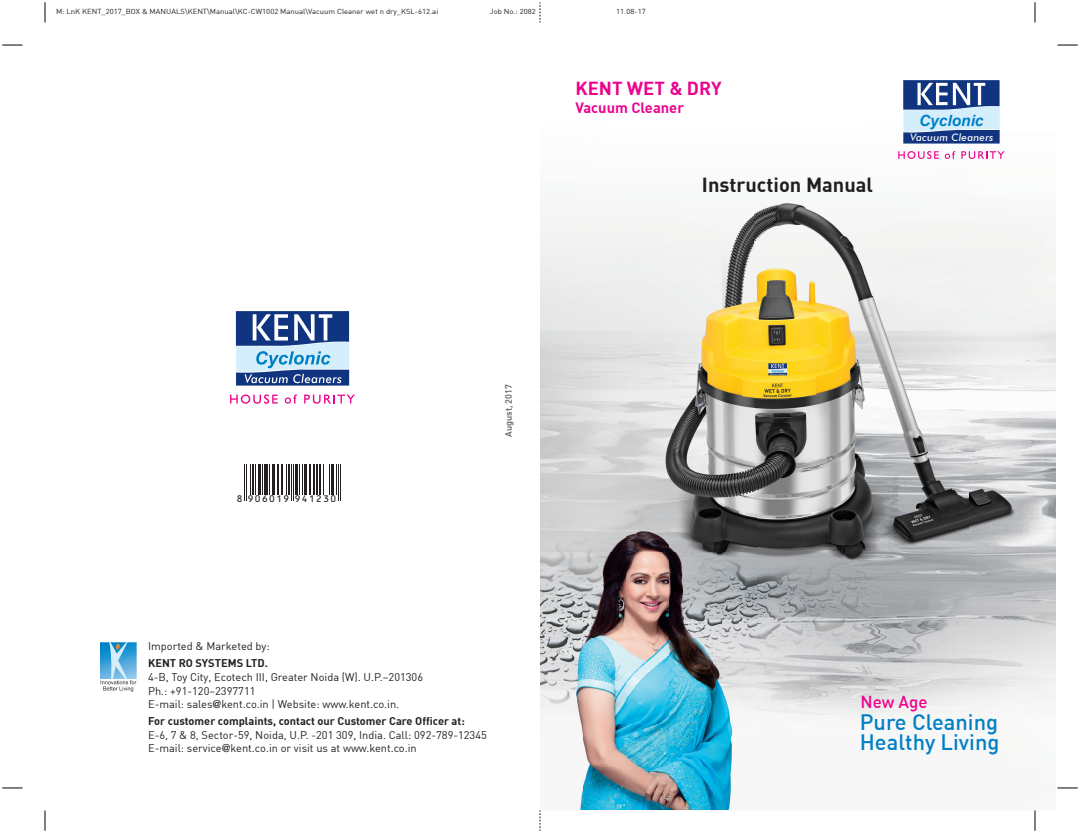
<style>
.page{position:relative;width:1080px;height:833px;background:#fff}
.page>*{position:absolute;margin:0;border:0;box-sizing:border-box;transform-origin:0 0}
.t1{font:500 21.88px/20.5px "DIN";color:#007ec6}
.t2{font:700 20px "DIN";color:#231f20}
.t3{font:700 18.5px "DIN";color:#ed028c}
.t4{font:500 17px "DIN";color:#ed028c}
.t5{font:italic 700 15.5px "Arial";color:#007ec6}
.t6{font:700 14.75px "DIN";color:#ed028c}
.t7{font:11px/13.6px "DIN";color:#231f20}
.t8{font:700 11px "DIN";color:#231f20}
.t9{font:10.5px "OCRB10 Pitch BT";letter-spacing:.07em;color:#231f20}
.t10{font:italic 500 10.25px "Futura BT";letter-spacing:.025em;color:#fff}
.t11{font:500 9.12px "DIN";color:#57585a}
.t12{font:7.25px "DIN";color:#231f20;scale:1.07 1}
.s1{font-family:"Helvetica 65";font-weight:500}
</style>
<div class="page">
<img style="left:540px;top:22px;width:430px;height:525px">
<img style="left:970px;top:22px;width:86px;height:695px">
<img style="left:756px;top:547px;width:214px;height:179px">
<svg style="left:45px;top:2px;width:1px;height:21px"></svg>
<svg style="left:2px;top:45px;width:20px;height:1px"></svg>
<svg style="left:2px;top:787px;width:20px;height:1px"></svg>
<svg style="left:45px;top:810px;width:1px;height:20px"></svg>
<svg style="left:540px;top:2px;width:1px;height:20px"></svg>
<svg style="left:540px;top:810px;width:1px;height:20px"></svg>
<svg style="left:1035px;top:2px;width:1px;height:21px"></svg>
<svg style="left:1058px;top:45px;width:20px;height:1px"></svg>
<svg style="left:1058px;top:787px;width:20px;height:1px"></svg>
<svg style="left:1035px;top:810px;width:1px;height:20px"></svg>
<svg style="left:903px;top:80px;width:97px;height:63px;background:#6f8cb8"></svg>
<svg style="left:945px;top:151px;width:10px;height:8px"></svg>
<svg style="left:898px;top:151px;width:41px;height:8px"></svg>
<svg style="left:961px;top:151px;width:44px;height:8px"></svg>
<img style="left:540px;top:510px;width:216px;height:300px">
<svg style="left:285px;top:394px;width:12px;height:9px"></svg>
<svg style="left:230px;top:394px;width:48px;height:9px"></svg>
<svg style="left:304px;top:394px;width:51px;height:9px"></svg>
<svg style="left:236px;top:311px;width:113px;height:74px;background:#6b8bb9"></svg>
<img style="left:100px;top:642px;width:1px;height:36px">
<svg style="left:101px;top:642px;width:35px;height:49px;background:#7fbadc"></svg>
<hr style="left:244px;top:465px;width:1px;height:35px;background:#231f20">
<hr style="left:246px;top:465px;width:1px;height:35px;background:#231f20">
<svg style="left:250px;top:465px;width:6px;height:29px"></svg>
<hr style="left:258px;top:465px;width:3px;height:29px;background:#231f20">
<svg style="left:262px;top:465px;width:1px;height:29px"></svg>
<hr style="left:264px;top:465px;width:4px;height:29px;background:#231f20">
<hr style="left:273px;top:465px;width:2px;height:29px;background:#231f20">
<svg style="left:277px;top:465px;width:1px;height:29px"></svg>
<hr style="left:281px;top:465px;width:2px;height:29px;background:#231f20">
<svg style="left:286px;top:465px;width:1px;height:29px"></svg>
<hr style="left:288px;top:465px;width:2px;height:29px;background:#231f20">
<hr style="left:291px;top:465px;width:1px;height:35px;background:#231f20">
<hr style="left:293px;top:465px;width:1px;height:35px;background:#231f20">
<hr style="left:295px;top:465px;width:3px;height:29px;background:#231f20">
<svg style="left:299px;top:465px;width:4px;height:29px"></svg>
<hr style="left:304px;top:465px;width:3px;height:29px;background:#231f20">
<hr style="left:309px;top:465px;width:2px;height:29px;background:#231f20">
<hr style="left:313px;top:465px;width:2px;height:29px;background:#231f20">
<hr style="left:316px;top:465px;width:2px;height:29px;background:#231f20">
<svg style="left:320px;top:465px;width:10px;height:29px"></svg>
<hr style="left:331px;top:465px;width:3px;height:29px;background:#231f20">
<svg style="left:336px;top:465px;width:1px;height:29px"></svg>
<hr style="left:338px;top:465px;width:1px;height:35px;background:#231f20">
<hr style="left:340px;top:465px;width:1px;height:35px;background:#231f20">
<p class="t12" style="left:56px;top:7px;width:359px">M: LnK KENT_2017_BOX &amp; MANUALS\KENT\Manual\KC-CW1002 Manual\Vacuum Cleaner wet n dry_KSL-612.ai</p>
<p class="t12" style="left:490px;top:7px;width:44px">Job No.: 2082</p>
<p class="t12" style="left:616px;top:7px;width:29px">11.08-17</p>
<h3 class="t3" style="left:575px;top:76px;width:148px">KENT WET &amp; DRY</h3>
<h3 class="t6" style="left:575px;top:98px;width:110px">Vacuum Cleaner</h3>
<h2 class="t2" style="left:702px;top:171px;width:173px">Instruction Manual</h2>
<h3 class="t5" style="left:919px;top:110px;width:66px">Cyclonic</h3>
<p class="t10" style="left:910px;top:131px;width:84px">Vacuum Cleaners</p>
<p class="t9" style="left:236px;top:494px;width:102px">8 906019 941230</p>
<p class="t11" style="left:503px;top:437px;width:54px;rotate:-90deg">August, 2017</p>
<p class="t7" style="left:148px;top:639px;width:123px">Imported &amp; Marketed by:</p>
<p class="t8" style="left:148px;top:656px;width:121px">KENT RO SYSTEMS LTD.</p>
<p class="t7" style="left:148px;top:670px;width:277px">4-B, Toy City, Ecotech III, Greater Noida (W). U.P.–201306<br>Ph.: +91-120–2397711<br>E-mail: sales<span class="s1">@</span>kent.co.in | Website: www.kent.co.in.</p>
<p class="t8" style="left:148px;top:714px;width:318px">For customer complaints, contact our Customer Care Officer at:</p>
<p class="t7" style="left:148px;top:727px;width:340px">E-6, 7 &amp; 8, Sector-59, Noida, U.P. -201 309, India. Call: 092-789-12345<br>E-mail: service<span class="s1">@</span>kent.co.in or visit us at www.kent.co.in</p>
<h3 class="t4" style="left:860px;top:691px;width:69px">New Age</h3>
<h1 class="t1" style="left:860px;top:710px;width:141px">Pure Cleaning<br>Healthy Living</h1>
</div>
